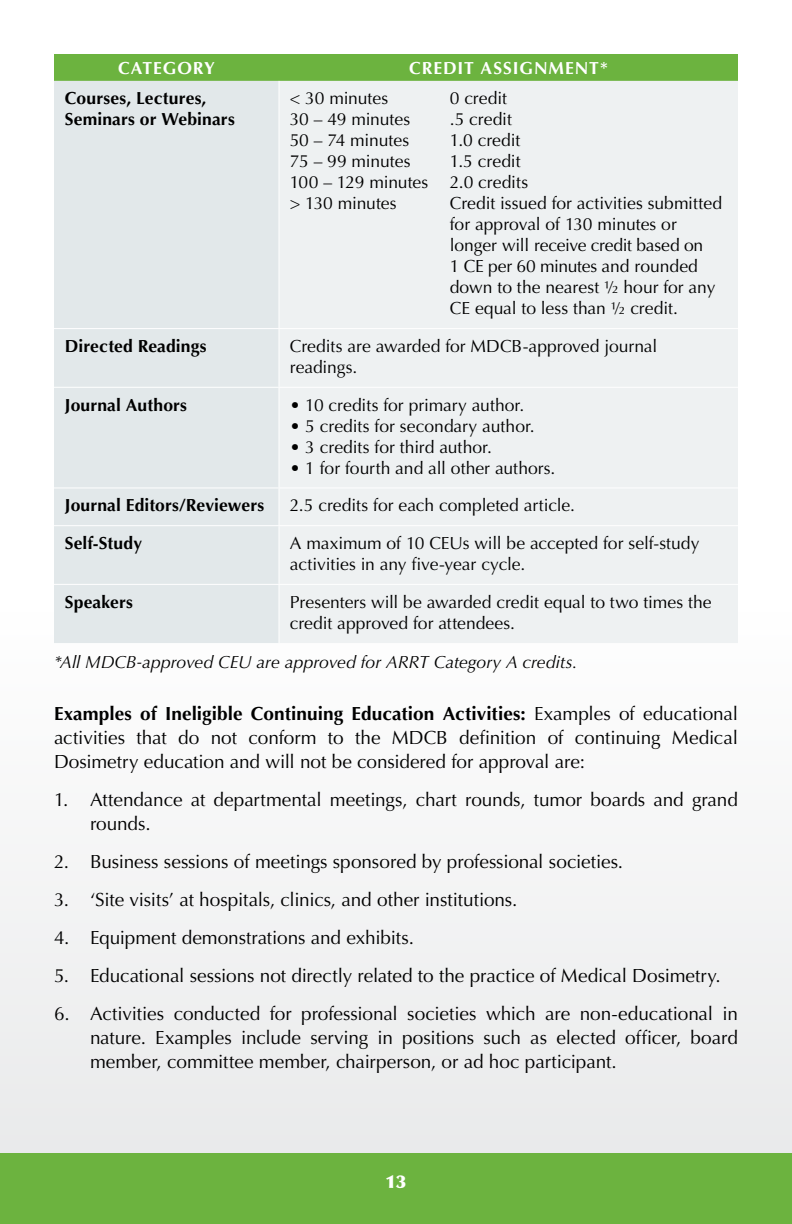
<style>
.page{position:relative;width:792px;height:1224px;background:#fff}
.page>*{position:absolute;margin:0;border:0;box-sizing:border-box;transform-origin:0 0}
._20-Body___Numbered{font:19px/24px "Optima";letter-spacing:-.005em;color:#000}
._20-Body{font:19px/24px "Optima";letter-spacing:-.005em;color:#000;text-align:justify}
.t1{font:900 18px "Optima";color:#fff}
._20-Tables__Body_Row{font:17.6px/21px "Optima";letter-spacing:-.005em;color:#000}
._20-Tables__Body_Row-2{font:700 17.6px/21px "Optima";letter-spacing:.005em;color:#000}
._20-Body-2{font:italic 17.6px "Optima";color:#000}
._20-Tables__Header_R{font:700 17.6px "Optima";letter-spacing:.05em;color:#fff}
.s1{font-weight:700}
</style>
<div class="page">
<div style="left:0;top:612px;width:792px;height:612px;background:#f3f3f4"></div>
<div style="left:54px;top:54px;width:684px;height:27px;background:#6cb33f"></div>
<div style="left:54px;top:81px;width:224px;height:562px;background:#e2e8ea"></div>
<div style="left:280px;top:81px;width:458px;height:531px;background:#eef1f2"></div>
<hr style="left:54px;top:328px;width:225px;height:1px;background:#fff">
<hr style="left:279px;top:328px;width:459px;height:1px;background:#fff">
<hr style="left:54px;top:387px;width:225px;height:1px;background:#fff">
<hr style="left:279px;top:387px;width:459px;height:1px;background:#fff">
<hr style="left:54px;top:487px;width:225px;height:1px;background:#fff">
<hr style="left:279px;top:487px;width:459px;height:1px;background:#fff">
<hr style="left:54px;top:525px;width:225px;height:1px;background:#fff">
<hr style="left:279px;top:525px;width:459px;height:1px;background:#fff">
<hr style="left:54px;top:584px;width:225px;height:1px;background:#fff">
<hr style="left:279px;top:584px;width:459px;height:1px;background:#fff">
<hr style="left:278px;top:585px;width:2px;height:58px;background:#fff">
<div style="left:0;top:1153px;width:792px;height:71px;background:#6cb33f"></div>
<p class="_20-Tables__Header_R" style="left:118px;top:58px;width:98px">CATEGORY</p>
<p class="_20-Tables__Header_R" style="left:409px;top:58px;width:200px">CREDIT ASSIGNMENT*</p>
<p class="_20-Tables__Body_Row-2" style="left:65px;top:88px;width:172px">Courses, Lectures,<br>Seminars or Webinars</p>
<p class="_20-Tables__Body_Row" style="left:290px;top:88px;width:100px">&lt; 30 minutes</p>
<p class="_20-Tables__Body_Row" style="left:450px;top:88px;width:59px">0 credit</p>
<p class="_20-Tables__Body_Row" style="left:290px;top:109px;width:122px">30 – 49 minutes</p>
<p class="_20-Tables__Body_Row" style="left:450px;top:109px;width:64px">.5 credit</p>
<p class="_20-Tables__Body_Row" style="left:290px;top:130px;width:121px">50 – 74 minutes</p>
<p class="_20-Tables__Body_Row" style="left:450px;top:130px;width:72px">1.0 credit</p>
<p class="_20-Tables__Body_Row" style="left:290px;top:151px;width:122px">75 – 99 minutes</p>
<p class="_20-Tables__Body_Row" style="left:450px;top:151px;width:72px">1.5 credit</p>
<p class="_20-Tables__Body_Row" style="left:290px;top:172px;width:240px">100 – 129 minutes 2.0 credits</p>
<p class="_20-Tables__Body_Row" style="left:290px;top:193px;width:108px">&gt; 130 minutes</p>
<p class="_20-Tables__Body_Row" style="left:450px;top:193px;width:274px">Credit issued for activities submitted for approval of 130 minutes or longer will receive credit based on<br>1 CE per 60 minutes and rounded down to the nearest ½ hour for any<br>CE equal to less than ½ credit.</p>
<p class="_20-Tables__Body_Row-2" style="left:65px;top:336px;width:143px">Directed Readings</p>
<p class="_20-Tables__Body_Row" style="left:290px;top:336px;width:369px">Credits are awarded for MDCB-approved journal readings.</p>
<p class="_20-Tables__Body_Row-2" style="left:65px;top:394px;width:124px">Journal Authors</p>
<p class="_20-Tables__Body_Row" style="left:290px;top:394px;width:236px">• 10 credits for primary author.</p>
<p class="_20-Tables__Body_Row" style="left:290px;top:415px;width:247px">• 5 credits for secondary author.</p>
<p class="_20-Tables__Body_Row" style="left:290px;top:436px;width:204px">• 3 credits for third author.</p>
<p class="_20-Tables__Body_Row" style="left:290px;top:457px;width:267px">• 1 for fourth and all other authors.</p>
<p class="_20-Tables__Body_Row-2" style="left:65px;top:495px;width:201px">Journal Editors/Reviewers</p>
<p class="_20-Tables__Body_Row" style="left:290px;top:495px;width:287px">2.5 credits for each completed article.</p>
<p class="_20-Tables__Body_Row-2" style="left:65px;top:533px;width:79px">Self-Study</p>
<p class="_20-Tables__Body_Row" style="left:290px;top:533px;width:411px">A maximum of 10 CEUs will be accepted for self-study activities in any five-year cycle.</p>
<p class="_20-Tables__Body_Row-2" style="left:65px;top:591px;width:70px">Speakers</p>
<p class="_20-Tables__Body_Row" style="left:290px;top:591px;width:423px">Presenters will be awarded credit equal to two times the credit approved for attendees.</p>
<p class="_20-Body-2" style="left:54px;top:652px;width:525px">*All MDCB-approved CEU are approved for ARRT Category A credits.</p>
<p class="_20-Body" style="left:54px;top:702px;width:686px"><span class="s1">Examples of Ineligible Continuing Education Activities:</span> Examples of educational activities that do not conform to the MDCB definition of continuing Medical Dosimetry education and will not be considered for approval are:</p>
<p class="_20-Body___Numbered" style="left:90px;top:788px;width:650px;text-indent:-36px">1. Attendance at departmental meetings, chart rounds, tumor boards and grand rounds.</p>
<p class="_20-Body___Numbered" style="left:54px;top:850px;width:571px">2. Business sessions of meetings sponsored by professional societies.</p>
<p class="_20-Body___Numbered" style="left:54px;top:888px;width:465px">3. ‘Site visits’ at hospitals, clinics, and other institutions.</p>
<p class="_20-Body___Numbered" style="left:54px;top:926px;width:362px">4. Equipment demonstrations and exhibits.</p>
<p class="_20-Body___Numbered" style="left:54px;top:964px;width:668px">5. Educational sessions not directly related to the practice of Medical Dosimetry.</p>
<p class="_20-Body___Numbered" style="left:90px;top:1002px;width:649px;text-align:justify;text-indent:-36px">6. Activities conducted for professional societies which are non-educational in nature. Examples include serving in positions such as elected officer, board member, committee member, chairperson, or ad hoc participant.</p>
<p class="t1" style="left:386px;top:1171px;width:22px">13</p>
</div>
